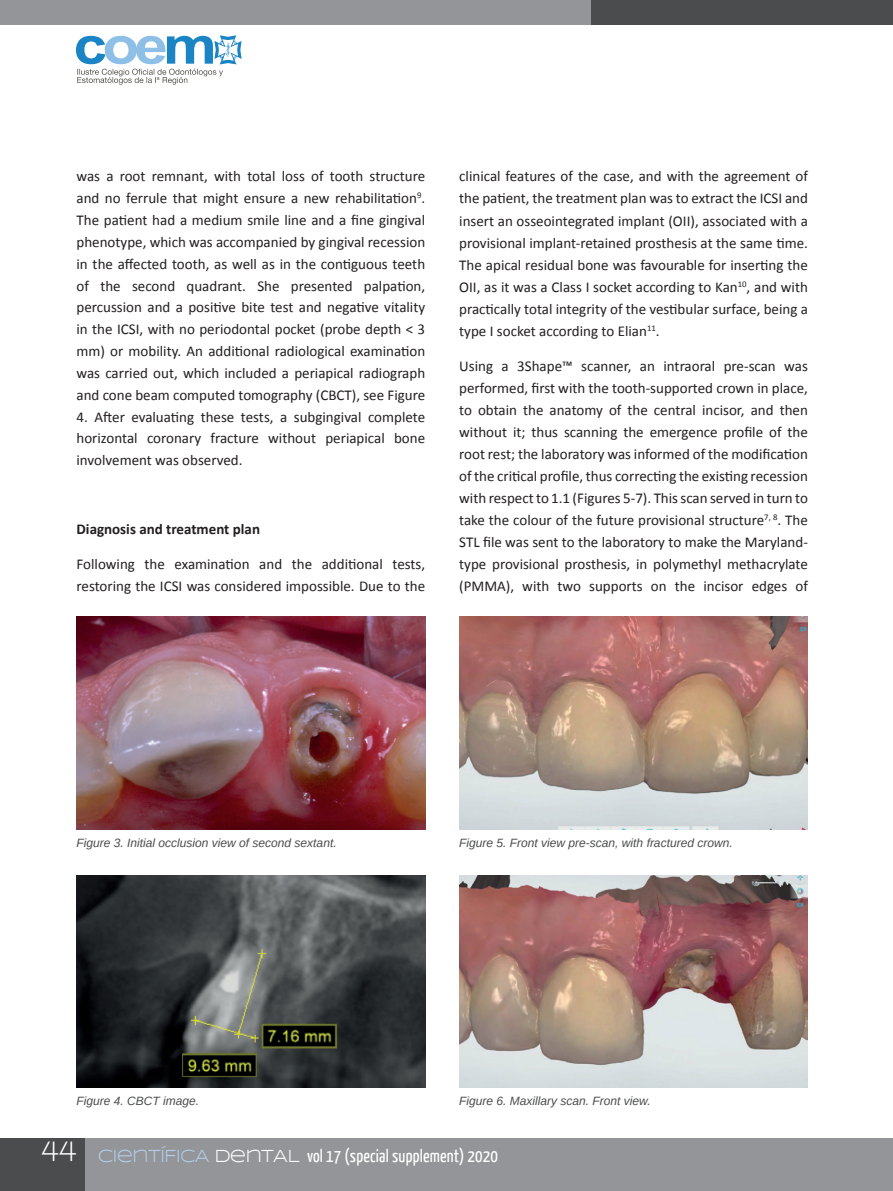
<style>
.page{position:relative;width:893px;height:1191px;background:#fff}
.page>*{position:absolute;margin:0;border:0;box-sizing:border-box;transform-origin:0 0}
.t1{font:18px "Yanone Kaffeesatz";letter-spacing:.01em;color:#fff}
.t2{font:15px/22px "Calibri";color:#231f20;text-align:justify}
.t3{font:700 15px "Calibri";color:#231f20}
.t4{font:italic 12px "Arimo";color:#4b4c4d}
.s1{font-family:"Walkway";font-weight:700;font-size:30px}
.s2{font-family:"Syncopate";color:#b3cde6}
.s3{font-family:"Syncopate"}
</style>
<div class="page">
<div style="left:0;top:1138px;width:893px;height:53px;background:#939598"></div>
<div style="left:0;top:1138px;width:85px;height:53px;background:#4b4c4d"></div>
<div style="left:0;top:0;width:893px;height:25px;background:#939598"></div>
<div style="left:591px;top:0;width:302px;height:25px;background:#4b4c4d"></div>
<svg style="left:76px;top:35px;width:166px;height:50px"></svg>
<img style="left:77px;top:617px;width:348px;height:212px">
<img style="left:77px;top:875px;width:348px;height:212px">
<img style="left:459px;top:617px;width:349px;height:212px">
<img style="left:459px;top:875px;width:349px;height:212px">
<p class="t2" style="left:77px;top:166px;width:350px">was a root remnant, with total loss of tooth structure and no ferrule that might ensure a new rehabilitation<sup>9</sup>.<br>The patient had a medium smile line and a fine gingival phenotype, which was accompanied by gingival recession in the affected tooth, as well as in the contiguous teeth of the second quadrant. She presented palpation, percussion and a positive bite test and negative vitality in the ICSI, with no periodontal pocket (probe depth &lt; 3 mm) or mobility. An additional radiological examination was carried out, which included a periapical radiograph and cone beam computed tomography (CBCT), see Figure</p>
<p class="t2" style="left:77px;top:406px;width:350px">4. After evaluating these tests, a subgingival complete horizontal coronary fracture without periapical bone involvement was observed.</p>
<p class="t3" style="left:77px;top:520px;width:185px">Diagnosis and treatment plan</p>
<p class="t2" style="left:77px;top:553px;width:350px">Following the examination and the additional tests, restoring the ICSI was considered impossible. Due to the</p>
<p class="t2" style="left:459px;top:165px;width:350px">clinical features of the case, and with the agreement of the patient, the treatment plan was to extract the ICSI and insert an osseointegrated implant (OII), associated with a provisional implant-retained prosthesis at the same time.<br>The apical residual bone was favourable for inserting the OII, as it was a Class I socket according to Kan<sup>10</sup>, and with practically total integrity of the vestibular surface, being a type I socket according to Elian<sup>11</sup>.</p>
<p class="t2" style="left:459px;top:355px;width:350px">Using a 3Shape™ scanner, an intraoral pre-scan was performed, first with the tooth-supported crown in place, to obtain the anatomy of the central incisor, and then without it; thus scanning the emergence profile of the root rest; the laboratory was informed of the modification of the critical profile, thus correcting the existing recession with respect to 1.1 (Figures 5-7). This scan served in turn to take the colour of the future provisional structure<sup>7,</sup> <sup>8</sup>. The STL file was sent to the laboratory to make the Maryland&shy;type provisional prosthesis, in polymethyl methacrylate (PMMA), with two supports on the incisor edges of</p>
<p class="t4" style="left:77px;top:834px;width:262px">Figure 3. Initial occlusion view of second sextant.</p>
<p class="t4" style="left:459px;top:834px;width:275px">Figure 5. Front view pre-scan, with fractured crown.</p>
<p class="t4" style="left:77px;top:1093px;width:124px">Figure 4. CBCT image.</p>
<p class="t4" style="left:459px;top:1093px;width:193px">Figure 6. Maxillary scan. Front view.</p>
<p class="t1" style="left:41px;top:1144px;width:458px"><span class="s1">44</span> <span class="s2">CIENTÍFICA</span> <span class="s3">DENTAL</span> vol 17 (special supplement) 2020</p>
</div>
